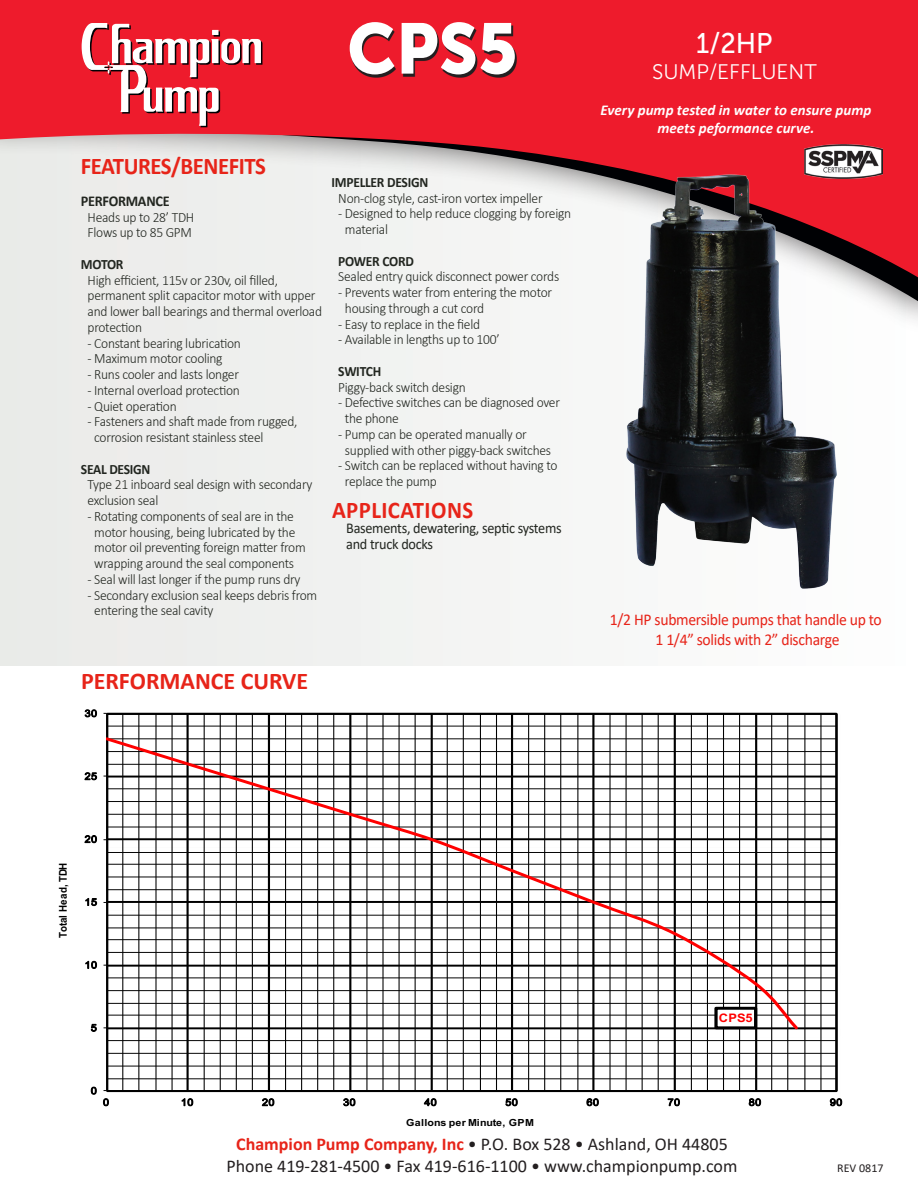
<style>
.page{position:relative;width:918px;height:1188px;background:#fff}
.page>*{position:absolute;margin:0;border:0;box-sizing:border-box;transform-origin:0 0}
.t1{font:70.8px "Museo Sans 900";color:#fff;scale:.95 1}
.t2{font:28.35px "Museo Sans 500";color:#fff;scale:.95 1}
.t3{font:700 24px "Calibri";letter-spacing:-.02em;color:#e72419;scale:.95 1}
.t4{font:700 24px "Calibri";color:#e72419}
.t5{font:700 24px "Calibri";letter-spacing:.02em;color:#e72419;scale:.95 1}
.t6{font:21px "Museo Sans 300";color:#fff}
.t7{font:18px/21.6px "Calibri";color:#231f20;text-align:center}
.t8{font:16.5px "Calibri";letter-spacing:-.02em;color:#e72419;scale:.95 1}
.t9{font:italic 700 15px/18px "Calibri";color:#fff;text-align:center}
.t10{font:15px "Calibri";letter-spacing:-.02em;color:#222620;scale:.95 1}
.t11{font:700 15px "Calibri";letter-spacing:-.02em;color:#222620;scale:.95 1}
.t12{font:300 14.25px/15.8px "Calibri";letter-spacing:-.02em;color:#222620;scale:.95 1}
.t13{font:700 14.25px "Calibri";letter-spacing:-.02em;color:#222620;scale:.95 1}
.t14{font:12px "Calibri";color:#231f20}
.t15{font:700 11.7px "Arial";color:#f00;scale:1.09 1}
.t16{font:700 10.65px "Arial";letter-spacing:-.01em;color:#000;scale:.91 1}
.t17{font:700 9.75px "Arial";letter-spacing:.02em;color:#000;scale:1.09 1}
.s1{font-weight:700;color:#e72419}
</style>
<div class="page">
<div style="left:0;top:0;width:918px;height:665px;background:#f1f2f1"></div>
<div style="left:0;top:11px;width:918px;height:326px;background:#231f20;opacity:.75"></div>
<svg style="left:0;top:285px;width:918px;height:25px"></svg>
<svg style="left:0;top:0;width:918px;height:285px;fill:#ee1b2c"></svg>
<svg style="left:82px;top:23px;width:180px;height:104px"></svg>
<svg style="left:351px;top:25px;width:165px;height:52px;background:#801d25"></svg>
<img style="left:804px;top:145px;width:78px;height:34px">
<img style="left:627px;top:174px;width:210px;height:415px">
<img style="left:103px;top:712px;width:734px;height:381px">
<hr style="left:107px;top:1027px;width:729px;height:2px;background:#000">
<hr style="left:107px;top:965px;width:729px;height:2px;background:#000">
<hr style="left:107px;top:901px;width:729px;height:2px;background:#000">
<hr style="left:107px;top:838px;width:729px;height:2px;background:#000">
<hr style="left:107px;top:776px;width:729px;height:2px;background:#000">
<hr style="left:122px;top:713px;width:1px;height:378px;background:#000">
<hr style="left:138px;top:713px;width:1px;height:378px;background:#000">
<hr style="left:155px;top:713px;width:2px;height:378px;background:#000">
<hr style="left:172px;top:713px;width:1px;height:378px;background:#000">
<hr style="left:204px;top:713px;width:1px;height:378px;background:#000">
<hr style="left:220px;top:713px;width:1px;height:378px;background:#000">
<hr style="left:236px;top:713px;width:1px;height:378px;background:#000">
<hr style="left:252px;top:713px;width:1px;height:378px;background:#000">
<hr style="left:285px;top:713px;width:1px;height:378px;background:#000">
<hr style="left:301px;top:713px;width:1px;height:378px;background:#000">
<hr style="left:317px;top:713px;width:1px;height:378px;background:#000">
<hr style="left:333px;top:713px;width:1px;height:378px;background:#000">
<hr style="left:366px;top:713px;width:1px;height:378px;background:#000">
<hr style="left:382px;top:713px;width:2px;height:378px;background:#000">
<hr style="left:399px;top:713px;width:1px;height:378px;background:#000">
<hr style="left:415px;top:713px;width:1px;height:378px;background:#000">
<hr style="left:447px;top:713px;width:1px;height:378px;background:#000">
<hr style="left:463px;top:713px;width:1px;height:378px;background:#000">
<hr style="left:480px;top:713px;width:1px;height:378px;background:#000">
<hr style="left:496px;top:713px;width:1px;height:378px;background:#000">
<hr style="left:528px;top:713px;width:1px;height:378px;background:#000">
<hr style="left:544px;top:713px;width:1px;height:378px;background:#000">
<hr style="left:560px;top:713px;width:1px;height:378px;background:#000">
<hr style="left:577px;top:713px;width:1px;height:378px;background:#000">
<hr style="left:610px;top:713px;width:1px;height:378px;background:#000">
<hr style="left:626px;top:713px;width:1px;height:378px;background:#000">
<hr style="left:642px;top:713px;width:1px;height:378px;background:#000">
<hr style="left:658px;top:713px;width:1px;height:378px;background:#000">
<hr style="left:691px;top:713px;width:1px;height:378px;background:#000">
<hr style="left:707px;top:713px;width:1px;height:378px;background:#000">
<hr style="left:723px;top:713px;width:1px;height:378px;background:#000">
<hr style="left:739px;top:713px;width:1px;height:378px;background:#000">
<hr style="left:771px;top:713px;width:1px;height:378px;background:#000">
<hr style="left:787px;top:713px;width:1px;height:378px;background:#000">
<hr style="left:804px;top:713px;width:1px;height:378px;background:#000">
<hr style="left:820px;top:713px;width:1px;height:378px;background:#000">
<hr style="left:187px;top:714px;width:2px;height:377px;background:#000">
<hr style="left:268px;top:714px;width:2px;height:377px;background:#000">
<hr style="left:349px;top:714px;width:2px;height:377px;background:#000">
<hr style="left:431px;top:714px;width:2px;height:377px;background:#000">
<hr style="left:511px;top:714px;width:2px;height:377px;background:#000">
<hr style="left:592px;top:714px;width:2px;height:377px;background:#000">
<hr style="left:674px;top:714px;width:2px;height:377px;background:#000">
<hr style="left:755px;top:714px;width:2px;height:377px;background:#000">
<div style="left:106px;top:713px;width:732px;height:379px;border:2px solid #000"></div>
<hr style="left:106px;top:713px;width:1px;height:378px;background:#000">
<svg style="left:106px;top:735px;width:695px;height:297px"></svg>
<div style="left:716px;top:1008px;width:40px;height:20px;background:#fff"></div>
<div style="left:714px;top:1007px;width:43px;height:22px;border:3px solid #000"></div>
<svg style="left:90px;top:1023px;width:7px;height:9px"></svg>
<svg style="left:85px;top:960px;width:13px;height:9px"></svg>
<svg style="left:85px;top:898px;width:13px;height:9px"></svg>
<svg style="left:84px;top:835px;width:14px;height:9px"></svg>
<svg style="left:84px;top:772px;width:14px;height:9px"></svg>
<svg style="left:84px;top:709px;width:14px;height:9px"></svg>
<svg style="left:90px;top:1086px;width:20px;height:21px"></svg>
<svg style="left:181px;top:1098px;width:13px;height:9px"></svg>
<svg style="left:261px;top:1098px;width:14px;height:9px"></svg>
<svg style="left:343px;top:1098px;width:13px;height:9px"></svg>
<svg style="left:423px;top:1098px;width:14px;height:9px"></svg>
<svg style="left:505px;top:1098px;width:13px;height:9px"></svg>
<svg style="left:586px;top:1098px;width:13px;height:9px"></svg>
<svg style="left:667px;top:1098px;width:13px;height:9px"></svg>
<svg style="left:748px;top:1098px;width:14px;height:9px"></svg>
<svg style="left:829px;top:1098px;width:14px;height:9px"></svg>
<p class="t3" style="left:81px;top:150px;width:196px">FEATURES/BENEFITS</p>
<p class="t11" style="left:81px;top:190px;width:95px">PERFORMANCE</p>
<p class="t12" style="left:88px;top:209px;width:114px">Heads up to 28’ TDH</p>
<p class="t12" style="left:88px;top:225px;width:111px">Flows up to 85 GPM</p>
<p class="t13" style="left:81px;top:254px;width:46px">MOTOR</p>
<p class="t12" style="left:88px;top:272px;width:248px">High efficient, 115v or 230v, oil filled, permanent split capacitor motor with upper and lower ball bearings and thermal overload protection</p>
<p class="t12" style="left:88px;top:335px;width:163px">- Constant bearing lubrication</p>
<p class="t12" style="left:88px;top:351px;width:144px">- Maximum motor cooling</p>
<p class="t12" style="left:88px;top:366px;width:161px">- Runs cooler and lasts longer</p>
<p class="t12" style="left:88px;top:382px;width:162px">- Internal overload protection</p>
<p class="t12" style="left:88px;top:398px;width:95px">- Quiet operation</p>
<p class="t12" style="left:94px;top:414px;width:215px;text-indent:-7px">- Fasteners and shaft made from rugged, corrosion resistant stainless steel</p>
<p class="t13" style="left:81px;top:459px;width:75px">SEAL DESIGN</p>
<p class="t12" style="left:88px;top:477px;width:238px">Type 21 inboard seal design with secondary exclusion seal</p>
<p class="t12" style="left:94px;top:508px;width:224px;text-indent:-7px">- Rotating components of seal are in the motor housing, being lubricated by the motor oil preventing foreign matter from wrapping around the seal components</p>
<p class="t12" style="left:88px;top:571px;width:226px">- Seal will last longer if the pump runs dry</p>
<p class="t12" style="left:94px;top:587px;width:236px;text-indent:-7px">- Secondary exclusion seal keeps debris from entering the seal cavity</p>
<p class="t4" style="left:81px;top:664px;width:229px">PERFORMANCE CURVE</p>
<p class="t1" style="left:347px;top:9px;width:180px">CPS5</p>
<p class="t2" style="left:696px;top:28px;width:82px">1/2HP</p>
<p class="t6" style="left:652px;top:61px;width:166px">SUMP/EFFLUENT</p>
<p class="t9" style="left:601px;top:101px;width:272px">Every pump tested in water to ensure pump meets peformance curve.</p>
<p class="t13" style="left:332px;top:172px;width:103px">IMPELLER DESIGN</p>
<p class="t12" style="left:338px;top:190px;width:217px">Non-clog style, cast-iron vortex impeller</p>
<p class="t12" style="left:345px;top:206px;width:240px;text-indent:-7px">- Designed to help reduce clogging by foreign material</p>
<p class="t13" style="left:338px;top:251px;width:81px">POWER CORD</p>
<p class="t12" style="left:338px;top:269px;width:234px">Sealed entry quick disconnect power cords</p>
<p class="t12" style="left:345px;top:284px;width:220px;text-indent:-7px">- Prevents water from entering the motor housing through a cut cord</p>
<p class="t12" style="left:338px;top:316px;width:151px">- Easy to replace in the field</p>
<p class="t12" style="left:338px;top:332px;width:171px">- Available in lengths up to 100’</p>
<p class="t13" style="left:338px;top:361px;width:47px">SWITCH</p>
<p class="t12" style="left:338px;top:379px;width:136px">Piggy-back switch design</p>
<p class="t12" style="left:345px;top:395px;width:228px;text-indent:-7px">- Defective switches can be diagnosed over the phone</p>
<p class="t12" style="left:345px;top:426px;width:219px;text-indent:-7px">- Pump can be operated manually or supplied with other piggy-back switches</p>
<p class="t12" style="left:345px;top:458px;width:225px;text-indent:-7px">- Switch can be replaced without having to replace the pump</p>
<p class="t5" style="left:332px;top:493px;width:150px">APPLICATIONS</p>
<p class="t10" style="left:346px;top:518px;width:228px">Basements, dewatering, septic systems</p>
<p class="t10" style="left:346px;top:534px;width:93px">and truck docks</p>
<p class="t8" style="left:610px;top:608px;width:288px">1/2 HP submersible pumps that handle up to</p>
<p class="t8" style="left:655px;top:628px;width:195px">1 1/4” solids with 2” discharge</p>
<p class="t16" style="left:56px;top:938px;width:85px;rotate:-90deg">Total Head, TDH</p>
<p class="t17" style="left:406px;top:1116px;width:119px">Gallons per Minute, GPM</p>
<p class="t15" style="left:719px;top:1010px;width:33px">CPS5</p>
<p class="t7" style="left:227px;top:1133px;width:512px"><span class="s1">Champion Pump Company, Inc</span> • P.O. Box 528 • Ashland, OH 44805<br>Phone 419-281-4500 • Fax 419-616-1100 • www.championpump.com</p>
<p class="t14" style="left:837px;top:1160px;width:48px">REV 0817</p>
</div>
